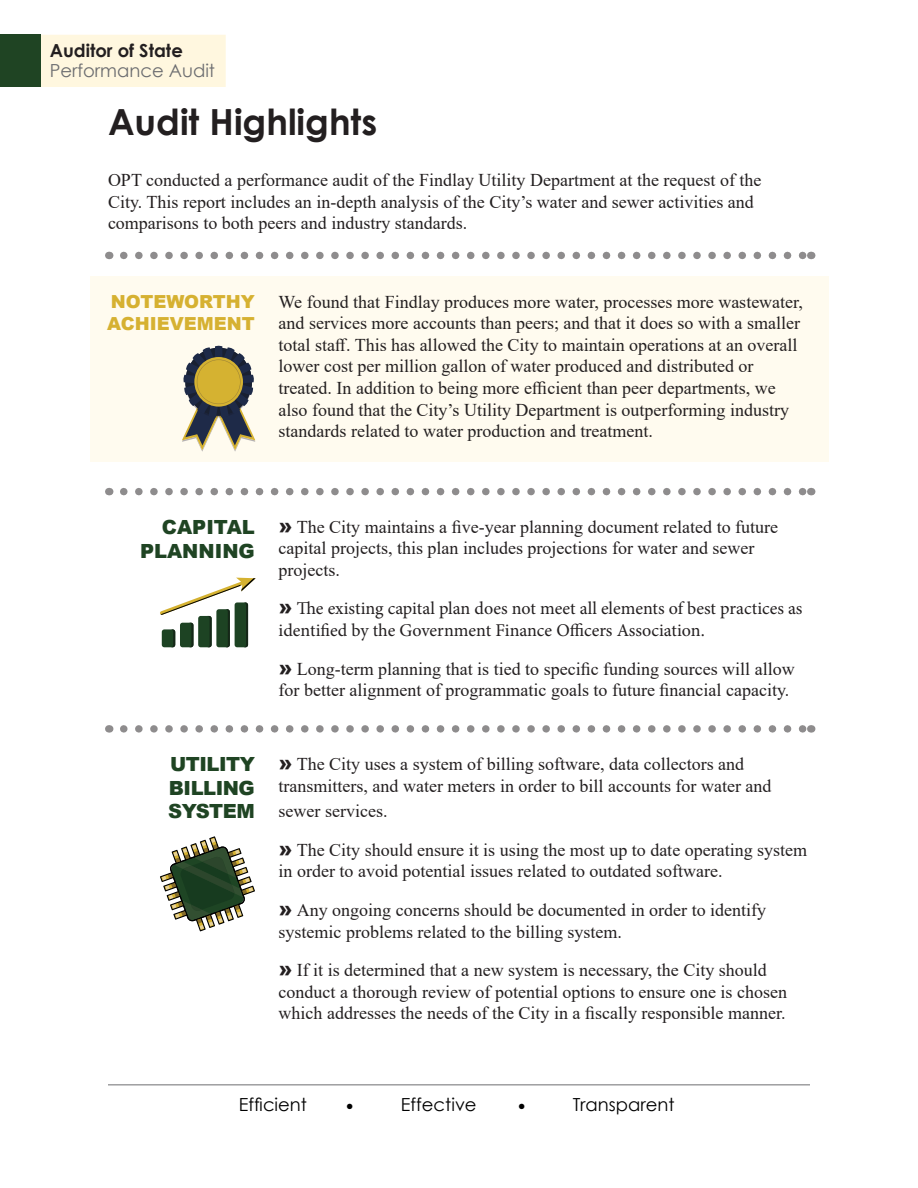
<style>
.page{position:relative;width:918px;height:1188px;background:#fff}
.page>*{position:absolute;margin:0;border:0;box-sizing:border-box;transform-origin:0 0}
.t1{font:700 36px "Century Gothic";color:#231f20}
.t2{font:900 19.5px/23.4px "Arial";letter-spacing:-.025em;color:#1f4423;text-align:justify}
.t3{font:900 19.5px/23.4px "Arial";color:#1f4423;text-align:right}
.t4{font:18px/21.6px "Times New Roman";color:#231f20}
.t5{font:18px/21.6px "Minion Pro";color:#231f20}
.t6{font:18px/19.5px "Century Gothic";color:#6c6d70}
.t7{font:18px "Century Gothic";color:#000}
.t8{font:900 18px/21.6px "Arial";color:#d6b131}
.t9{font:7.5px "Zapf Dingbats ITC";color:#000}
.s1{font-weight:700;color:#231f20}
.s2{font-family:"Arial";font-weight:900;font-size:21px}
</style>
<div class="page">
<div style="left:90px;top:276px;width:739px;height:186px;background:#fffbef"></div>
<div style="left:40px;top:35px;width:186px;height:52px;background:#fff7df"></div>
<div style="left:0;top:35px;width:40px;height:52px;background:#1f4423"></div>
<hr style="left:108px;top:1084px;width:702px;height:1px;background:#6d6e71">
<svg style="left:124px;top:725px;width:679px;height:8px"></svg>
<svg style="left:124px;top:488px;width:679px;height:7px"></svg>
<svg style="left:124px;top:252px;width:679px;height:7px"></svg>
<svg style="left:160px;top:836px;width:95px;height:95px"></svg>
<svg style="left:182px;top:346px;width:73px;height:106px"></svg>
<svg style="left:160px;top:578px;width:96px;height:69px"></svg>
<p class="t6" style="left:50px;top:41px;width:167px"><span class="s1">Auditor of State<br></span>Performance Audit</p>
<p class="t1" style="left:108px;top:95px;width:271px">Audit Highlights</p>
<p class="t4" style="left:108px;top:169px;width:655px">OPT conducted a performance audit of the Findlay Utility Department at the request of the<br>City. This report includes an in-depth analysis of the City’s water and sewer activities and comparisons to both peers and industry standards.</p>
<p class="t8" style="left:107px;top:290px;width:149px">NOTEWORTHY<br>ACHIEVEMENT</p>
<p class="t4" style="left:279px;top:290px;width:526px">We found that Findlay produces more water, processes more wastewater, and services more accounts than peers; and that it does so with a smaller total staff. This has allowed the City to maintain operations at an overall lower cost per million gallon of water produced and distributed or treated. In addition to being more efficient than peer departments, we also found that the City’s Utility Department is outperforming industry standards related to water production and treatment.</p>
<p class="t3" style="left:140px;top:515px;width:116px">CAPITAL<br>PLANNING</p>
<p class="t2" style="left:168px;top:752px;width:88px">UTILITY BILLING SYSTEM</p>
<p class="t4" style="left:279px;top:515px;width:501px"><span class="s2">»</span> The City maintains a five-year planning document related to future capital projects, this plan includes projections for water and sewer projects.</p>
<p class="t5" style="left:279px;top:598px;width:525px"><span class="s2">»</span> The existing capital plan does not meet all elements of best practices as identified by the Government Finance Officers Association.</p>
<p class="t4" style="left:279px;top:657px;width:518px"><span class="s2">»</span> Long-term planning that is tied to specific funding sources will allow for better alignment of programmatic goals to future financial capacity.</p>
<p class="t4" style="left:279px;top:753px;width:494px"><span class="s2">»</span> The City uses a system of billing software, data collectors and transmitters, and water meters in order to bill accounts for water and</p>
<p class="t4" style="left:279px;top:800px;width:110px">sewer services.</p>
<p class="t4" style="left:279px;top:838px;width:530px"><span class="s2">»</span> The City should ensure it is using the most up to date operating system in order to avoid potential issues related to outdated software.</p>
<p class="t4" style="left:279px;top:899px;width:489px"><span class="s2">»</span> Any ongoing concerns should be documented in order to identify systemic problems related to the billing system.</p>
<p class="t4" style="left:279px;top:959px;width:510px"><span class="s2">»</span> If it is determined that a new system is necessary, the City should conduct a thorough review of potential options to ensure one is chosen which addresses the needs of the City in a fiscally responsible manner.</p>
<p class="t7" style="left:239px;top:1093px;width:70px">Efficient</p>
<p class="t9" style="left:347px;top:1103px;width:7px">●</p>
<p class="t7" style="left:401px;top:1093px;width:77px">Effective</p>
<p class="t9" style="left:519px;top:1103px;width:7px">●</p>
<p class="t7" style="left:573px;top:1093px;width:103px">Transparent</p>
</div>
